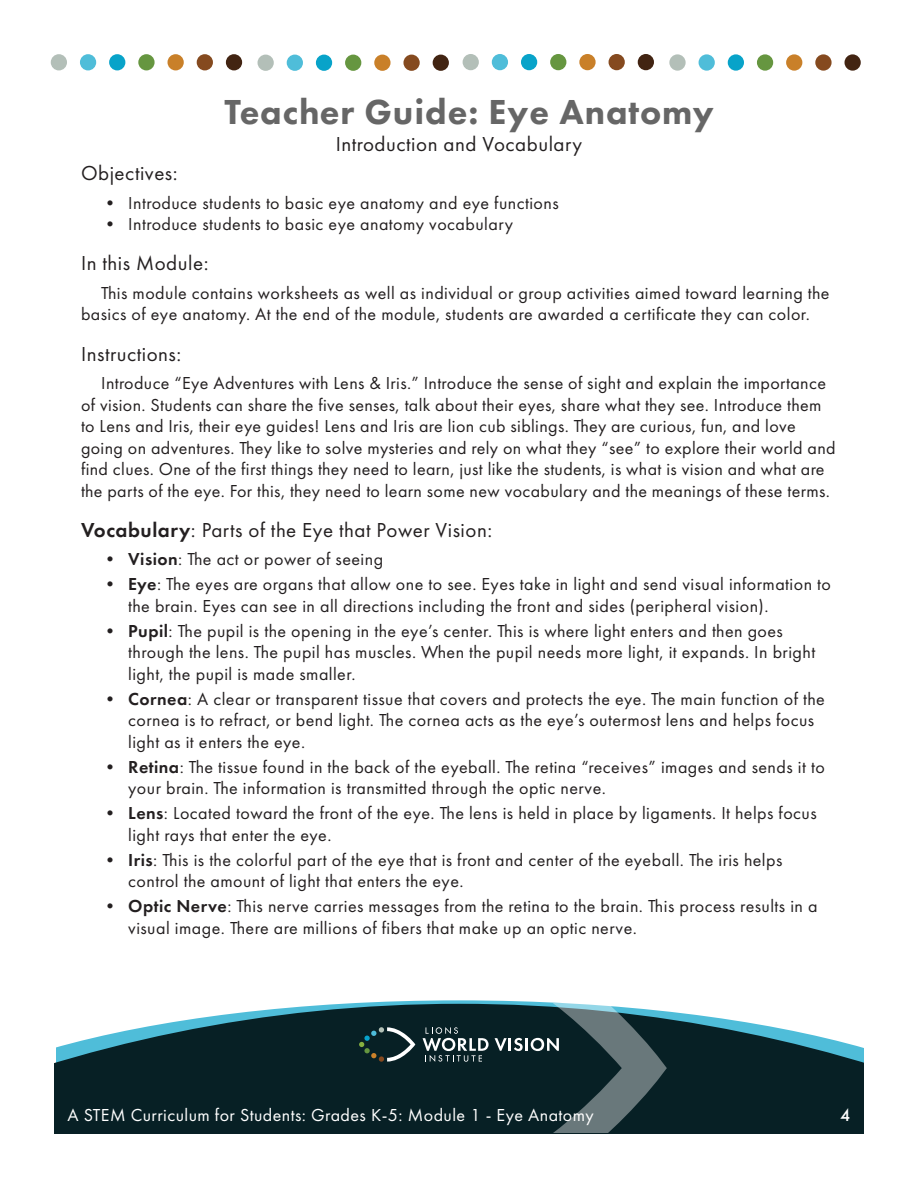
<style>
.page{position:relative;width:918px;height:1188px;background:#fff}
.page>*{position:absolute;margin:0;border:0;box-sizing:border-box;transform-origin:0 0}
.BODY{font:800 36px "Futura PT";letter-spacing:.025em;color:#666}
.BODY-2{font:21px "Futura PT";letter-spacing:.025em;color:#231f20}
.BODY-3{font:18px/21.6px "Futura PT";letter-spacing:.025em;color:#231f20}
.BODY-4{font:18px "Futura PT";letter-spacing:.025em;color:#fff}
.BODY-5{font:500 18px "Futura PT";color:#fff}
.s1{font-weight:600}
</style>
<div class="page">
<svg style="left:54px;top:1004px;width:810px;height:130px;background:#304c52"></svg>
<div style="left:433px;top:55px;width:16px;height:16px;background:#422412;border-radius:50%"></div>
<div style="left:403px;top:55px;width:17px;height:16px;background:#854a1f;border-radius:50%"></div>
<div style="left:374px;top:55px;width:17px;height:16px;background:#c98029;border-radius:50%"></div>
<div style="left:345px;top:55px;width:16px;height:16px;background:#669640;border-radius:50%"></div>
<div style="left:316px;top:55px;width:16px;height:16px;background:#08a3c9;border-radius:50%"></div>
<div style="left:287px;top:55px;width:16px;height:16px;background:#4fbdd9;border-radius:50%"></div>
<div style="left:258px;top:55px;width:16px;height:16px;background:#b3bfb8;border-radius:50%"></div>
<div style="left:226px;top:54px;width:16px;height:16px;background:#422412;border-radius:50%"></div>
<div style="left:197px;top:54px;width:16px;height:16px;background:#854a1f;border-radius:50%"></div>
<div style="left:168px;top:54px;width:16px;height:16px;background:#c98029;border-radius:50%"></div>
<div style="left:138px;top:54px;width:17px;height:16px;background:#669640;border-radius:50%"></div>
<div style="left:109px;top:54px;width:16px;height:16px;background:#08a3c9;border-radius:50%"></div>
<div style="left:80px;top:54px;width:16px;height:16px;background:#4fbdd9;border-radius:50%"></div>
<div style="left:51px;top:54px;width:16px;height:16px;background:#b3bfb8;border-radius:50%"></div>
<div style="left:845px;top:54px;width:16px;height:17px;background:#422412;border-radius:50%"></div>
<div style="left:815px;top:54px;width:17px;height:17px;background:#854a1f;border-radius:50%"></div>
<div style="left:786px;top:54px;width:16px;height:17px;background:#c98029;border-radius:50%"></div>
<div style="left:757px;top:54px;width:16px;height:17px;background:#669640;border-radius:50%"></div>
<div style="left:728px;top:54px;width:16px;height:17px;background:#08a3c9;border-radius:50%"></div>
<div style="left:699px;top:54px;width:16px;height:17px;background:#4fbdd9;border-radius:50%"></div>
<div style="left:669px;top:54px;width:17px;height:17px;background:#b3bfb8;border-radius:50%"></div>
<div style="left:638px;top:54px;width:16px;height:16px;background:#422412;border-radius:50%"></div>
<div style="left:609px;top:54px;width:16px;height:16px;background:#854a1f;border-radius:50%"></div>
<div style="left:579px;top:54px;width:17px;height:16px;background:#c98029;border-radius:50%"></div>
<div style="left:550px;top:54px;width:16px;height:16px;background:#669640;border-radius:50%"></div>
<div style="left:521px;top:54px;width:16px;height:16px;background:#08a3c9;border-radius:50%"></div>
<div style="left:492px;top:54px;width:16px;height:16px;background:#4fbdd9;border-radius:50%"></div>
<div style="left:463px;top:54px;width:16px;height:16px;background:#b3bfb8;border-radius:50%"></div>
<svg style="left:359px;top:1003px;width:308px;height:130px;background:#223a3f"></svg>
<p class="BODY" style="left:224px;top:89px;width:491px">Teacher Guide: Eye Anatomy</p>
<p class="BODY-2" style="left:336px;top:131px;width:248px">Introduction and Vocabulary</p>
<p class="BODY-2" style="left:81px;top:161px;width:98px">Objectives:</p>
<p class="BODY-3" style="left:101px;top:192px;width:459px">• Introduce students to basic eye anatomy and eye functions</p>
<p class="BODY-3" style="left:101px;top:213px;width:413px">• Introduce students to basic eye anatomy vocabulary</p>
<p class="BODY-2" style="left:81px;top:251px;width:129px">In this Module:</p>
<p class="BODY-3" style="left:81px;top:282px;width:750px;text-indent:20px">This module contains worksheets as well as individual or group activities aimed toward learning the basics of eye anatomy. At the end of the module, students are awarded a certificate they can color.</p>
<p class="BODY-2" style="left:81px;top:341px;width:102px">Instructions:</p>
<p class="BODY-3" style="left:81px;top:372px;width:756px;text-indent:20px">Introduce “Eye Adventures with Lens &amp; Iris.” Introduce the sense of sight and explain the importance of vision. Students can share the five senses, talk about their eyes, share what they see. Introduce them to Lens and Iris, their eye guides! Lens and Iris are lion cub siblings. They are curious, fun, and love going on adventures. They like to solve mysteries and rely on what they “see” to explore their world and find clues. One of the first things they need to learn, just like the students, is what is vision and what are the parts of the eye. For this, they need to learn some new vocabulary and the meanings of these terms.</p>
<p class="BODY-2" style="left:81px;top:518px;width:413px"><span class="s1">Vocabulary</span>: Parts of the Eye that Power Vision:</p>
<p class="BODY-3" style="left:101px;top:549px;width:283px"><span class="s1">• Vision</span>: The act or power of seeing</p>
<p class="BODY-3" style="left:128px;top:573px;width:704px;text-indent:-27px"><span class="s1">• Eye</span>: The eyes are organs that allow one to see. Eyes take in light and send visual information to the brain. Eyes can see in all directions including the front and sides (peripheral vision).</p>
<p class="BODY-3" style="left:128px;top:620px;width:689px;text-indent:-27px"><span class="s1">• Pupil</span>: The pupil is the opening in the eye’s center. This is where light enters and then goes through the lens. The pupil has muscles. When the pupil needs more light, it expands. In bright light, the pupil is made smaller.</p>
<p class="BODY-3" style="left:128px;top:688px;width:698px;text-indent:-27px"><span class="s1">• Cornea</span>: A clear or transparent tissue that covers and protects the eye. The main function of the cornea is to refract, or bend light. The cornea acts as the eye’s outermost lens and helps focus light as it enters the eye.</p>
<p class="BODY-3" style="left:128px;top:756px;width:698px;text-indent:-27px"><span class="s1">• Retina</span>: The tissue found in the back of the eyeball. The retina “receives” images and sends it to your brain. The information is transmitted through the optic nerve.</p>
<p class="BODY-3" style="left:128px;top:802px;width:690px;text-indent:-27px"><span class="s1">• Lens</span>: Located toward the front of the eye. The lens is held in place by ligaments. It helps focus light rays that enter the eye.</p>
<p class="BODY-3" style="left:128px;top:849px;width:656px;text-indent:-27px"><span class="s1">• Iris</span>: This is the colorful part of the eye that is front and center of the eyeball. The iris helps control the amount of light that enters the eye.</p>
<p class="BODY-3" style="left:128px;top:895px;width:691px;text-indent:-27px"><span class="s1">• Optic Nerve</span>: This nerve carries messages from the retina to the brain. This process results in a visual image. There are millions of fibers that make up an optic nerve.</p>
<p class="BODY-4" style="left:68px;top:1104px;width:528px">A STEM Curriculum for Students: Grades K-5: Module 1 - Eye Anatomy</p>
<p class="BODY-5" style="left:840px;top:1104px;width:12px">4</p>
</div>
